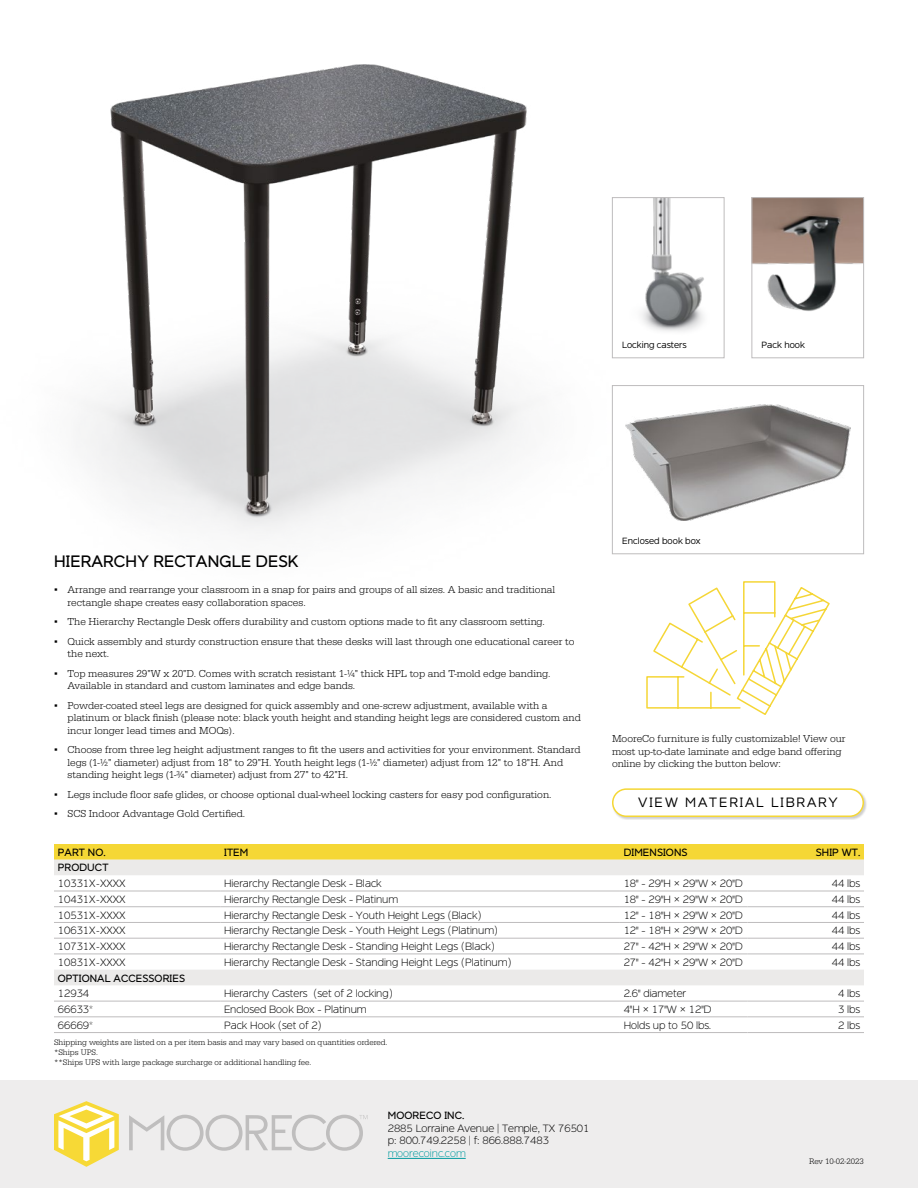
<style>
.page{position:relative;width:918px;height:1188px;background:#fff}
.page>*{position:absolute;margin:0;border:0;box-sizing:border-box;transform-origin:0 0}
.t1{font:16.5px "Dylan";letter-spacing:.01em;color:#000}
.t2{font:300 13.5px "Dylan";letter-spacing:.14em;color:#000}
.t3{font:300 10.5px/12.6px "Serifa";color:#000}
.t4{font:100 10.5px/12.6px "Dylan";color:#000}
.t5{font:10.5px "Dylan";letter-spacing:.01em;color:#000}
.t6{font:100 10.5px "Dylan";color:#009a9f}
.t7{font:300 9px "Dylan";color:#000}
.t8{font:300 8.25px/9.9px "Serifa";color:#000}
.s1{font-family:"Verdana";font-weight:400}
</style>
<div class="page">
<div style="left:0;top:1080px;width:918px;height:108px;background:#eeeded"></div>
<svg style="left:54px;top:1101px;width:65px;height:66px"></svg>
<svg style="left:129px;top:1115px;width:238px;height:36px"></svg>
<hr style="left:388px;top:1158px;width:78px;height:1px;background:#009a9f">
<img style="left:78px;top:64px;width:541px;height:491px">
<div style="left:612px;top:386px;width:252px;height:168px;background:#fff"></div>
<img style="left:626px;top:404px;width:224px;height:116px">
<div style="left:612px;top:385px;width:252px;height:169px;border:1px solid #bebcbd"></div>
<img style="left:754px;top:199px;width:108px;height:112px">
<div style="left:752px;top:197px;width:112px;height:161px;border:1px solid #bebcbd"></div>
<div style="left:612px;top:789px;width:256px;height:31px;background:#000;opacity:.2"></div>
<div style="left:613px;top:789px;width:250px;height:27px;background:#fff;border-radius:14px"></div>
<div style="left:612px;top:788px;width:252px;height:29px;border:2px solid #f5d735;border-radius:14px"></div>
<svg style="left:646px;top:581px;width:184px;height:134px"></svg>
<div style="left:54px;top:844px;width:810px;height:16px;background:#f5d735"></div>
<svg style="left:54px;top:860px;width:810px;height:125px"></svg>
<hr style="left:54px;top:1001px;width:166px;height:1px;background:#bebcbd">
<hr style="left:220px;top:1001px;width:400px;height:1px;background:#bebcbd">
<hr style="left:620px;top:1001px;width:127px;height:1px;background:#bebcbd">
<hr style="left:747px;top:1001px;width:117px;height:1px;background:#bebcbd">
<hr style="left:54px;top:1017px;width:166px;height:1px;background:#bebcbd">
<hr style="left:220px;top:1017px;width:400px;height:1px;background:#bebcbd">
<hr style="left:620px;top:1017px;width:127px;height:1px;background:#bebcbd">
<hr style="left:747px;top:1017px;width:117px;height:1px;background:#bebcbd">
<hr style="left:54px;top:1032px;width:166px;height:1px;background:#bebcbd">
<hr style="left:220px;top:1032px;width:400px;height:1px;background:#bebcbd">
<hr style="left:620px;top:1032px;width:127px;height:1px;background:#bebcbd">
<hr style="left:747px;top:1032px;width:117px;height:1px;background:#bebcbd">
<hr style="left:54px;top:891px;width:166px;height:1px;background:#bebcbd">
<hr style="left:220px;top:891px;width:400px;height:1px;background:#bebcbd">
<hr style="left:620px;top:891px;width:127px;height:1px;background:#bebcbd">
<hr style="left:747px;top:891px;width:117px;height:1px;background:#bebcbd">
<hr style="left:54px;top:906px;width:166px;height:1px;background:#bebcbd">
<hr style="left:220px;top:906px;width:400px;height:1px;background:#bebcbd">
<hr style="left:620px;top:906px;width:127px;height:1px;background:#bebcbd">
<hr style="left:747px;top:906px;width:117px;height:1px;background:#bebcbd">
<hr style="left:54px;top:922px;width:166px;height:1px;background:#bebcbd">
<hr style="left:220px;top:922px;width:400px;height:1px;background:#bebcbd">
<hr style="left:620px;top:922px;width:127px;height:1px;background:#bebcbd">
<hr style="left:747px;top:922px;width:117px;height:1px;background:#bebcbd">
<hr style="left:54px;top:938px;width:166px;height:1px;background:#bebcbd">
<hr style="left:220px;top:938px;width:400px;height:1px;background:#bebcbd">
<hr style="left:620px;top:938px;width:127px;height:1px;background:#bebcbd">
<hr style="left:747px;top:938px;width:117px;height:1px;background:#bebcbd">
<hr style="left:54px;top:954px;width:166px;height:1px;background:#bebcbd">
<hr style="left:220px;top:954px;width:400px;height:1px;background:#bebcbd">
<hr style="left:620px;top:954px;width:127px;height:1px;background:#bebcbd">
<hr style="left:747px;top:954px;width:117px;height:1px;background:#bebcbd">
<div style="left:612px;top:198px;width:112px;height:160px;background:#fff"></div>
<img style="left:641px;top:199px;width:63px;height:133px">
<div style="left:612px;top:197px;width:112px;height:161px;border:1px solid #bebcbd"></div>
<p class="t7" style="left:622px;top:339px;width:66px">Locking casters</p>
<p class="t7" style="left:762px;top:339px;width:45px">Pack hook</p>
<h1 class="t1" style="left:54px;top:550px;width:246px">HIERARCHY RECTANGLE DESK</h1>
<p class="t3" style="left:68px;top:584px;width:489px;text-indent:-14px"><span class="s1">▪</span> Arrange and rearrange your classroom in a snap for pairs and groups of all sizes. A basic and traditional rectangle shape creates easy collaboration spaces.</p>
<p class="t3" style="left:54px;top:616px;width:492px"><span class="s1">▪</span> The Hierarchy Rectangle Desk offers durability and custom options made to fit any classroom setting.</p>
<p class="t3" style="left:68px;top:635px;width:508px;text-indent:-14px"><span class="s1">▪</span> Quick assembly and sturdy construction ensure that these desks will last through one educational career to the next.</p>
<p class="t3" style="left:68px;top:667px;width:484px;text-indent:-14px"><span class="s1">▪</span> Top measures 29"W x 20"D. Comes with scratch resistant 1-1/4" thick HPL top and T-mold edge banding.<br>Available in standard and custom laminates and edge bands.</p>
<p class="t3" style="left:68px;top:699px;width:515px;text-indent:-14px"><span class="s1">▪</span> Powder-coated steel legs are designed for quick assembly and one-screw adjustment, available with a platinum or black finish (please note: black youth height and standing height legs are considered custom and incur longer lead times and MOQs).</p>
<p class="t3" style="left:68px;top:743px;width:515px;text-indent:-14px"><span class="s1">▪</span> Choose from three leg height adjustment ranges to fit the users and activities for your environment. Standard legs (1-1/2" diameter) adjust from 18" to 29"H. Youth height legs (1-1/2" diameter) adjust from 12" to 18"H. And standing height legs (1-3/4" diameter) adjust from 27" to 42"H.</p>
<p class="t3" style="left:54px;top:788px;width:499px"><span class="s1">▪</span> Legs include floor safe glides, or choose optional dual-wheel locking casters for easy pod configuration.</p>
<p class="t3" style="left:54px;top:807px;width:193px"><span class="s1">▪</span> SCS Indoor Advantage Gold Certified.</p>
<p class="t7" style="left:622px;top:535px;width:80px">Enclosed book box</p>
<p class="t3" style="left:612px;top:733px;width:235px">MooreCo furniture is fully customizable! View our most up-to-date laminate and edge band offering online by clicking the button below:</p>
<p class="t2" style="left:638px;top:794px;width:201px">VIEW MATERIAL LIBRARY</p>
<p class="t5" style="left:58px;top:845px;width:49px">PART NO.</p>
<p class="t5" style="left:224px;top:845px;width:26px">ITEM</p>
<p class="t5" style="left:624px;top:845px;width:65px">DIMENSIONS</p>
<p class="t5" style="left:816px;top:845px;width:46px">SHIP WT.</p>
<p class="t5" style="left:58px;top:861px;width:52px">PRODUCT</p>
<p class="t4" style="left:58px;top:877px;width:69px">10331X-XXXX</p>
<p class="t4" style="left:224px;top:877px;width:159px">Hierarchy Rectangle Desk – Black</p>
<p class="t4" style="left:624px;top:877px;width:120px">18" – 29"H × 29"W × 20"D</p>
<p class="t4" style="left:832px;top:877px;width:30px">44 lbs</p>
<p class="t4" style="left:58px;top:893px;width:69px">10431X-XXXX</p>
<p class="t4" style="left:224px;top:893px;width:175px">Hierarchy Rectangle Desk – Platinum</p>
<p class="t4" style="left:624px;top:893px;width:120px">18" – 29"H × 29"W × 20"D</p>
<p class="t4" style="left:832px;top:893px;width:30px">44 lbs</p>
<p class="t4" style="left:58px;top:909px;width:69px">10531X-XXXX</p>
<p class="t4" style="left:224px;top:909px;width:259px">Hierarchy Rectangle Desk – Youth Height Legs (Black)</p>
<p class="t4" style="left:624px;top:909px;width:120px">12" – 18"H × 29"W × 20"D</p>
<p class="t4" style="left:832px;top:909px;width:30px">44 lbs</p>
<p class="t4" style="left:58px;top:924px;width:69px">10631X-XXXX</p>
<p class="t4" style="left:224px;top:924px;width:276px">Hierarchy Rectangle Desk – Youth Height Legs (Platinum)</p>
<p class="t4" style="left:624px;top:924px;width:120px">12" – 18"H × 29"W × 20"D</p>
<p class="t4" style="left:832px;top:924px;width:30px">44 lbs</p>
<p class="t4" style="left:58px;top:940px;width:69px">10731X-XXXX</p>
<p class="t4" style="left:224px;top:940px;width:273px">Hierarchy Rectangle Desk – Standing Height Legs (Black)</p>
<p class="t4" style="left:624px;top:940px;width:120px">27" – 42"H × 29"W × 20"D</p>
<p class="t4" style="left:832px;top:940px;width:30px">44 lbs</p>
<p class="t4" style="left:58px;top:956px;width:69px">10831X-XXXX</p>
<p class="t4" style="left:224px;top:956px;width:289px">Hierarchy Rectangle Desk – Standing Height Legs (Platinum)</p>
<p class="t4" style="left:624px;top:956px;width:120px">27" – 42"H × 29"W × 20"D</p>
<p class="t4" style="left:832px;top:956px;width:30px">44 lbs</p>
<p class="t5" style="left:58px;top:971px;width:129px">OPTIONAL ACCESSORIES</p>
<p class="t4" style="left:58px;top:987px;width:33px">12934</p>
<p class="t4" style="left:224px;top:987px;width:170px">Hierarchy Casters (set of 2 locking)</p>
<p class="t4" style="left:624px;top:987px;width:64px">2.6" diameter</p>
<p class="t4" style="left:838px;top:987px;width:24px">4 lbs</p>
<p class="t4" style="left:58px;top:1003px;width:37px">66633*</p>
<p class="t4" style="left:224px;top:1003px;width:144px">Enclosed Book Box – Platinum</p>
<p class="t4" style="left:624px;top:1003px;width:89px">4"H × 17"W × 12"D</p>
<p class="t4" style="left:838px;top:1003px;width:24px">3 lbs</p>
<p class="t4" style="left:58px;top:1019px;width:37px">66669*</p>
<p class="t4" style="left:224px;top:1019px;width:99px">Pack Hook (set of 2)</p>
<p class="t4" style="left:624px;top:1019px;width:89px">Holds up to 50 lbs.</p>
<p class="t4" style="left:838px;top:1019px;width:24px">2 lbs</p>
<p class="t8" style="left:54px;top:1037px;width:335px">Shipping weights are listed on a per item basis and may vary based on quantities ordered. *Ships UPS.<br>**Ships UPS with large package surcharge or additional handling fee.</p>
<p class="t5" style="left:388px;top:1108px;width:78px">MOORECO INC.</p>
<p class="t4" style="left:388px;top:1122px;width:203px">2885 Lorraine Avenue | Temple, TX 76501 p: 800.749.2258 | f: 866.888.7483</p>
<p class="t6" style="left:388px;top:1147px;width:80px">moorecoinc.com</p>
<p class="t8" style="left:809px;top:1156px;width:56px">Rev 10-02-2023</p>
</div>
